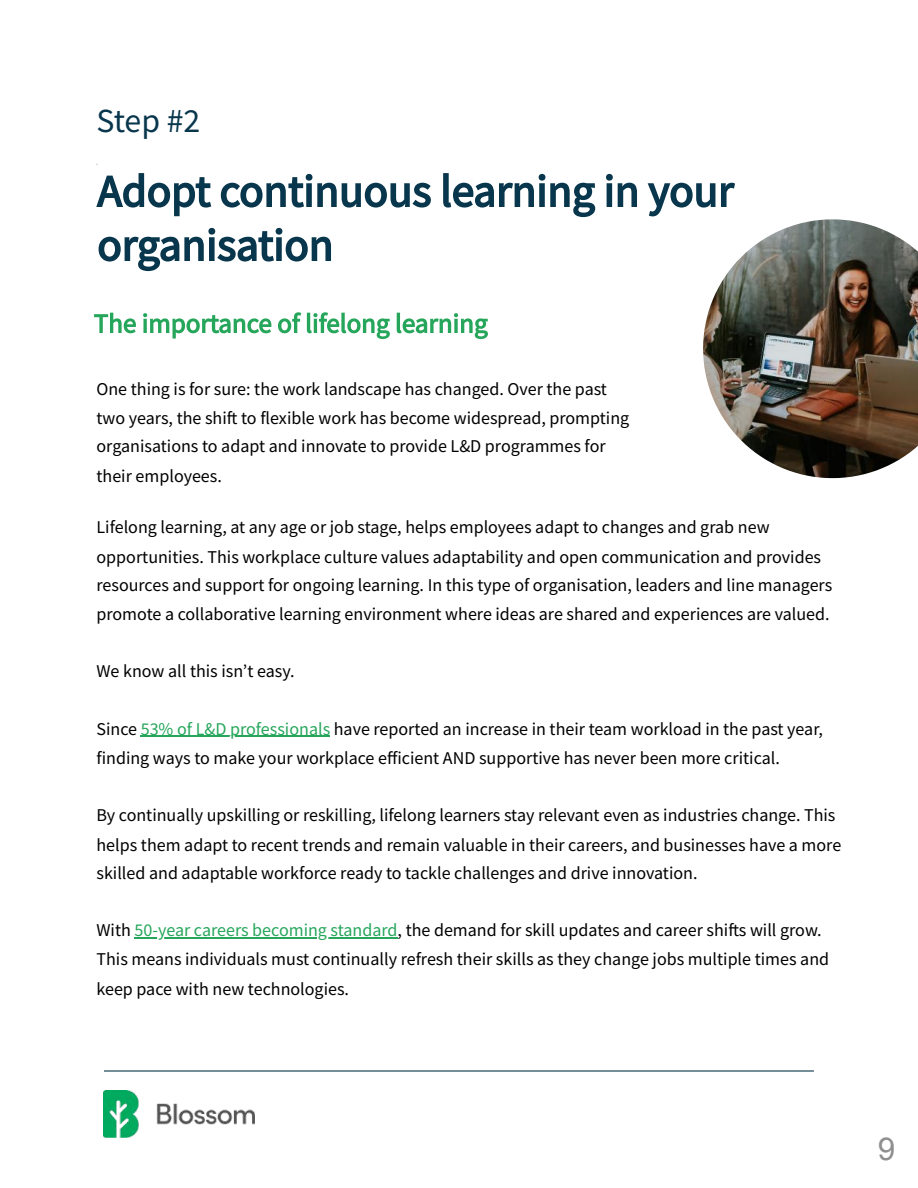
<style>
.page{position:relative;width:918px;height:1188px;background:#fff}
.page>*{position:absolute;margin:0;border:0;box-sizing:border-box;transform-origin:0 0}
.t1{font:33.75px "Source Sans Pro";color:#08364c}
.t2{font:31.5px "Arial";color:#8f8f8f}
.t3{font:18px/28.8px "Source Sans Pro";color:#000}
.s1{color:#26a65b}
</style>
<div class="page">
<hr style="left:105px;top:1070px;width:708px;height:2px;background:#08364c">
<hr style="left:141px;top:736px;width:189px;height:1px;background:#26a65b">
<hr style="left:135px;top:937px;width:263px;height:1px;background:#26a65b">
<svg style="left:96px;top:173px;width:639px;height:44px"></svg>
<svg style="left:99px;top:228px;width:232px;height:43px"></svg>
<img style="left:703px;top:219px;width:215px;height:259px">
<svg style="left:94px;top:312px;width:394px;height:27px"></svg>
<img style="left:104px;top:1090px;width:150px;height:47px">
<h1 class="t1" style="left:97px;top:98px;width:105px">Step #2</h1>
<p class="t3" style="left:97px;top:374px;width:534px">One thing is for sure: the work landscape has changed. Over the past two years, the shift to flexible work has become widespread, prompting organisations to adapt and innovate to provide L&amp;D programmes for their employees.</p>
<p class="t3" style="left:97px;top:512px;width:737px">Lifelong learning, at any age or job stage, helps employees adapt to changes and grab new opportunities. This workplace culture values adaptability and open communication and provides resources and support for ongoing learning. In this type of organisation, leaders and line managers promote a collaborative learning environment where ideas are shared and experiences are valued.</p>
<p class="t3" style="left:97px;top:656px;width:200px">We know all this isn’t easy.</p>
<p class="t3" style="left:97px;top:714px;width:728px;line-height:29.2px">Since <span class="s1">53% of L&amp;D professionals</span> have reported an increase in their team workload in the past year, finding ways to make your workplace efficient AND supportive has never been more critical.</p>
<p class="t3" style="left:97px;top:801px;width:746px">By continually upskilling or reskilling, lifelong learners stay relevant even as industries change. This helps them adapt to recent trends and remain valuable in their careers, and businesses have a more skilled and adaptable workforce ready to tackle challenges and drive innovation.</p>
<p class="t3" style="left:97px;top:915px;width:734px;line-height:29.2px">With <span class="s1">50-year careers becoming standard</span>, the demand for skill updates and career shifts will grow.<br>This means individuals must continually refresh their skills as they change jobs multiple times and keep pace with new technologies.</p>
<h2 class="t2" style="left:878px;top:1131px;width:19px">9</h2>
</div>
